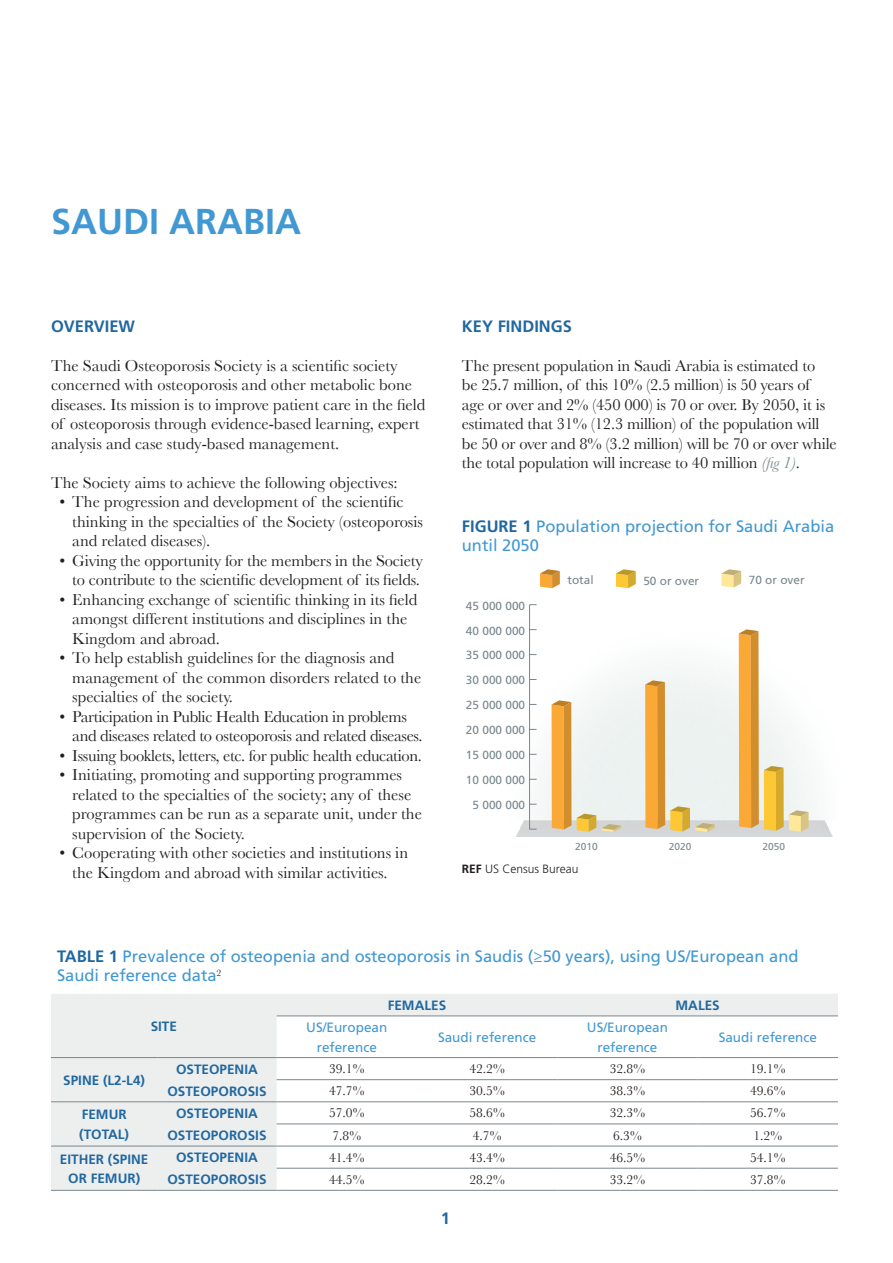
<style>
.page{position:relative;width:893px;height:1263px;background:#fff}
.page>*{position:absolute;margin:0;border:0;box-sizing:border-box;transform-origin:0 0}
.t1{font:700 36px "Frutiger LT Std";color:#4198d3}
.bullets{font:16.5px/19.5px "Baskerville";color:#231f20}
.body{font:16.5px/19.5px "Baskerville";color:#231f20}
.bullets-2{font:16.5px/19.5px "Baskerville";letter-spacing:-.02em;color:#231f20}
.t2{font:16.5px/19.5px "Frutiger LT Std";color:#4198d3}
.body-2{font:700 16.5px "Frutiger LT Std";color:#2168a0}
.t3{font:700 13.5px/19.5px "Frutiger LT Std";color:#2168a0}
.t4{font:13.5px "Baskerville";color:#231f20}
.t5{font:13.5px/19.5px "Frutiger LT Std";color:#4198d3;text-align:center}
.t6{font:300 12px "Frutiger LT Std";color:#231f20}
.t7{font:11.7px "Frutiger";color:#79878e}
.t8{font:10.05px "Frutiger";color:#79878e}
.s1{font-style:italic;color:#79878e}
.s2{font-weight:700;color:#2168a0}
.s3{font-weight:700}
</style>
<div class="page">
<svg style="left:51px;top:994px;width:787px;height:196px"></svg>
<hr style="left:277px;top:1015px;width:140px;height:1px;background:#79878e">
<hr style="left:417px;top:1015px;width:140px;height:1px;background:#79878e">
<hr style="left:557px;top:1015px;width:141px;height:1px;background:#79878e">
<hr style="left:698px;top:1015px;width:140px;height:1px;background:#79878e">
<hr style="left:277px;top:1057px;width:140px;height:1px;background:#79878e">
<hr style="left:51px;top:1190px;width:106px;height:1px;background:#79878e">
<hr style="left:157px;top:1190px;width:120px;height:1px;background:#79878e">
<hr style="left:277px;top:1079px;width:140px;height:1px;background:#79878e">
<hr style="left:417px;top:1079px;width:140px;height:1px;background:#79878e">
<hr style="left:557px;top:1079px;width:141px;height:1px;background:#79878e">
<hr style="left:698px;top:1079px;width:140px;height:1px;background:#79878e">
<hr style="left:277px;top:1101px;width:140px;height:1px;background:#79878e">
<hr style="left:417px;top:1101px;width:140px;height:1px;background:#79878e">
<hr style="left:557px;top:1101px;width:141px;height:1px;background:#79878e">
<hr style="left:698px;top:1101px;width:140px;height:1px;background:#79878e">
<hr style="left:277px;top:1123px;width:140px;height:1px;background:#79878e">
<hr style="left:417px;top:1123px;width:140px;height:1px;background:#79878e">
<hr style="left:557px;top:1123px;width:141px;height:1px;background:#79878e">
<hr style="left:698px;top:1123px;width:140px;height:1px;background:#79878e">
<hr style="left:277px;top:1146px;width:140px;height:1px;background:#79878e">
<hr style="left:417px;top:1146px;width:140px;height:1px;background:#79878e">
<hr style="left:557px;top:1146px;width:141px;height:1px;background:#79878e">
<hr style="left:698px;top:1146px;width:140px;height:1px;background:#79878e">
<hr style="left:277px;top:1168px;width:140px;height:1px;background:#79878e">
<hr style="left:417px;top:1168px;width:140px;height:1px;background:#79878e">
<hr style="left:557px;top:1168px;width:141px;height:1px;background:#79878e">
<hr style="left:698px;top:1168px;width:140px;height:1px;background:#79878e">
<hr style="left:277px;top:1190px;width:140px;height:1px;background:#79878e">
<hr style="left:417px;top:1190px;width:140px;height:1px;background:#79878e">
<hr style="left:557px;top:1190px;width:141px;height:1px;background:#79878e">
<hr style="left:698px;top:1190px;width:140px;height:1px;background:#79878e">
<hr style="left:417px;top:1057px;width:140px;height:1px;background:#79878e">
<hr style="left:557px;top:1057px;width:141px;height:1px;background:#79878e">
<hr style="left:698px;top:1057px;width:140px;height:1px;background:#79878e">
<hr style="left:51px;top:1101px;width:106px;height:1px;background:#79878e">
<hr style="left:157px;top:1101px;width:120px;height:1px;background:#79878e">
<hr style="left:51px;top:1146px;width:106px;height:1px;background:#79878e">
<hr style="left:157px;top:1146px;width:120px;height:1px;background:#79878e">
<hr style="left:51px;top:1057px;width:106px;height:1px;background:#79878e">
<hr style="left:157px;top:1057px;width:120px;height:1px;background:#79878e">
<img style="left:516px;top:571px;width:316px;height:265px">
<hr style="left:529px;top:605px;width:1px;height:224px;background:#79878e">
<svg style="left:602px;top:824px;width:19px;height:8px"></svg>
<svg style="left:577px;top:814px;width:19px;height:18px"></svg>
<svg style="left:552px;top:700px;width:19px;height:129px;background:#e99f37"></svg>
<svg style="left:645px;top:680px;width:70px;height:152px;background:#ead8b4"></svg>
<svg style="left:739px;top:629px;width:70px;height:203px"></svg>
<svg style="left:721px;top:569px;width:20px;height:19px"></svg>
<svg style="left:616px;top:569px;width:20px;height:19px"></svg>
<svg style="left:540px;top:569px;width:20px;height:19px"></svg>
<p class="t1" style="left:51px;top:200px;width:251px">SAUDI ARABIA</p>
<p class="body-2" style="left:51px;top:316px;width:86px">OVERVIEW</p>
<p class="body" style="left:51px;top:355px;width:376px">The Saudi Osteoporosis Society is a scientific society concerned with osteoporosis and other metabolic bone diseases. Its mission is to improve patient care in the field of osteoporosis through evidence-based learning, expert analysis and case study-based management.</p>
<p class="body" style="left:51px;top:472px;width:348px">The Society aims to achieve the following objectives:</p>
<p class="bullets" style="left:72px;top:492px;width:352px;text-indent:-13px">• The progression and development of the scientific thinking in the specialties of the Society (osteoporosis and related diseases).</p>
<p class="bullets" style="left:60px;top:550px;width:365px;text-align:center">• Giving the opportunity for the members in the Society to contribute to the scientific development of its fields.</p>
<p class="bullets" style="left:72px;top:589px;width:347px;text-indent:-13px">• Enhancing exchange of scientific thinking in its field amongst different institutions and disciplines in the<br>Kingdom and abroad.</p>
<p class="bullets" style="left:72px;top:648px;width:350px;text-indent:-13px">• To help establish guidelines for the diagnosis and management of the common disorders related to the specialties of the society.</p>
<p class="bullets-2" style="left:72px;top:706px;width:352px;text-indent:-13px">• Participation in Public Health Education in problems and diseases related to osteoporosis and related diseases.</p>
<p class="bullets-2" style="left:60px;top:745px;width:364px">• Issuing booklets, letters, etc. for public health education.</p>
<p class="bullets" style="left:72px;top:765px;width:351px;text-indent:-13px">• Initiating, promoting and supporting programmes related to the specialties of the society; any of these programmes can be run as a separate unit, under the supervision of the Society.</p>
<p class="bullets" style="left:60px;top:843px;width:350px;text-align:center">• Cooperating with other societies and institutions in the Kingdom and abroad with similar activities.</p>
<p class="body-2" style="left:462px;top:316px;width:112px">KEY FINDINGS</p>
<p class="body" style="left:462px;top:355px;width:376px">The present population in Saudi Arabia is estimated to<br>be 25.7 million, of this 10% (2.5 million) is 50 years of<br>age or over and 2% (450 000) is 70 or over. By 2050, it is estimated that 31% (12.3 million) of the population will be 50 or over and 8% (3.2 million) will be 70 or over while the total population will increase to 40 million <span class="s1">(fig 1)</span>.</p>
<p class="t2" style="left:462px;top:516px;width:374px"><span class="s2">FIGURE 1</span> Population projection for Saudi Arabia until 2050</p>
<p class="t7" style="left:466px;top:599px;width:61px">45 000 000</p>
<p class="t7" style="left:466px;top:624px;width:61px">40 000 000</p>
<p class="t7" style="left:466px;top:648px;width:61px">35 000 000</p>
<p class="t7" style="left:466px;top:673px;width:61px">30 000 000</p>
<p class="t7" style="left:466px;top:698px;width:61px">25 000 000</p>
<p class="t7" style="left:466px;top:723px;width:61px">20 000 000</p>
<p class="t7" style="left:466px;top:748px;width:61px">15 000 000</p>
<p class="t7" style="left:466px;top:773px;width:61px">10 000 000</p>
<p class="t7" style="left:473px;top:798px;width:54px">5 000 000</p>
<p class="t7" style="left:567px;top:573px;width:28px">total</p>
<p class="t7" style="left:643px;top:574px;width:57px">50 or over</p>
<p class="t7" style="left:749px;top:573px;width:57px">70 or over</p>
<p class="t8" style="left:575px;top:840px;width:24px">2010</p>
<p class="t8" style="left:669px;top:840px;width:24px">2020</p>
<p class="t8" style="left:762px;top:840px;width:24px">2050</p>
<p class="t6" style="left:462px;top:862px;width:118px"><span class="s3">REF</span> US Census Bureau</p>
<p class="t2" style="left:57px;top:946px;width:743px"><span class="s2">TABLE 1</span> Prevalence of osteopenia and osteoporosis in Saudis (≥50 years), using US/European and<br>Saudi reference data<sup>2</sup></p>
<p class="t3" style="left:151px;top:1016px;width:28px">SITE</p>
<p class="t3" style="left:388px;top:995px;width:60px">FEMALES</p>
<p class="t3" style="left:675px;top:995px;width:46px">MALES</p>
<p class="t5" style="left:306px;top:1018px;width:83px">US/European reference</p>
<p class="t5" style="left:438px;top:1027px;width:100px">Saudi reference</p>
<p class="t5" style="left:587px;top:1018px;width:83px">US/European reference</p>
<p class="t5" style="left:719px;top:1027px;width:100px">Saudi reference</p>
<p class="t3" style="left:63px;top:1070px;width:83px">SPINE (L2-L4)</p>
<p class="t3" style="left:176px;top:1059px;width:83px">OSTEOPENIA</p>
<p class="t4" style="left:329px;top:1061px;width:37px">39.1%</p>
<p class="t4" style="left:469px;top:1061px;width:37px">42.2%</p>
<p class="t4" style="left:610px;top:1061px;width:37px">32.8%</p>
<p class="t4" style="left:750px;top:1061px;width:37px">19.1%</p>
<p class="t3" style="left:167px;top:1081px;width:101px">OSTEOPOROSIS</p>
<p class="t4" style="left:329px;top:1083px;width:37px">47.7%</p>
<p class="t4" style="left:469px;top:1083px;width:37px">30.5%</p>
<p class="t4" style="left:610px;top:1083px;width:37px">38.3%</p>
<p class="t4" style="left:750px;top:1083px;width:37px">49.6%</p>
<p class="t3" style="left:79px;top:1105px;width:51px">FEMUR (TOTAL)</p>
<p class="t3" style="left:176px;top:1103px;width:83px">OSTEOPENIA</p>
<p class="t4" style="left:329px;top:1105px;width:37px">57.0%</p>
<p class="t4" style="left:469px;top:1105px;width:37px">58.6%</p>
<p class="t4" style="left:610px;top:1105px;width:37px">32.3%</p>
<p class="t4" style="left:750px;top:1105px;width:37px">56.7%</p>
<p class="t3" style="left:167px;top:1126px;width:101px">OSTEOPOROSIS</p>
<p class="t4" style="left:332px;top:1127px;width:30px">7.8%</p>
<p class="t4" style="left:473px;top:1127px;width:30px">4.7%</p>
<p class="t4" style="left:613px;top:1127px;width:30px">6.3%</p>
<p class="t4" style="left:753px;top:1127px;width:30px">1.2%</p>
<p class="t3" style="left:60px;top:1149px;width:90px;text-align:center">EITHER (SPINE<br>OR FEMUR)</p>
<p class="t3" style="left:176px;top:1148px;width:83px">OSTEOPENIA</p>
<p class="t4" style="left:329px;top:1149px;width:37px">41.4%</p>
<p class="t4" style="left:469px;top:1149px;width:37px">43.4%</p>
<p class="t4" style="left:610px;top:1149px;width:37px">46.5%</p>
<p class="t4" style="left:750px;top:1149px;width:37px">54.1%</p>
<p class="t3" style="left:167px;top:1170px;width:101px">OSTEOPOROSIS</p>
<p class="t4" style="left:329px;top:1171px;width:37px">44.5%</p>
<p class="t4" style="left:469px;top:1171px;width:37px">28.2%</p>
<p class="t4" style="left:610px;top:1171px;width:37px">33.2%</p>
<p class="t4" style="left:750px;top:1171px;width:37px">37.8%</p>
<p class="body-2" style="left:441px;top:1208px;width:11px">1</p>
</div>
